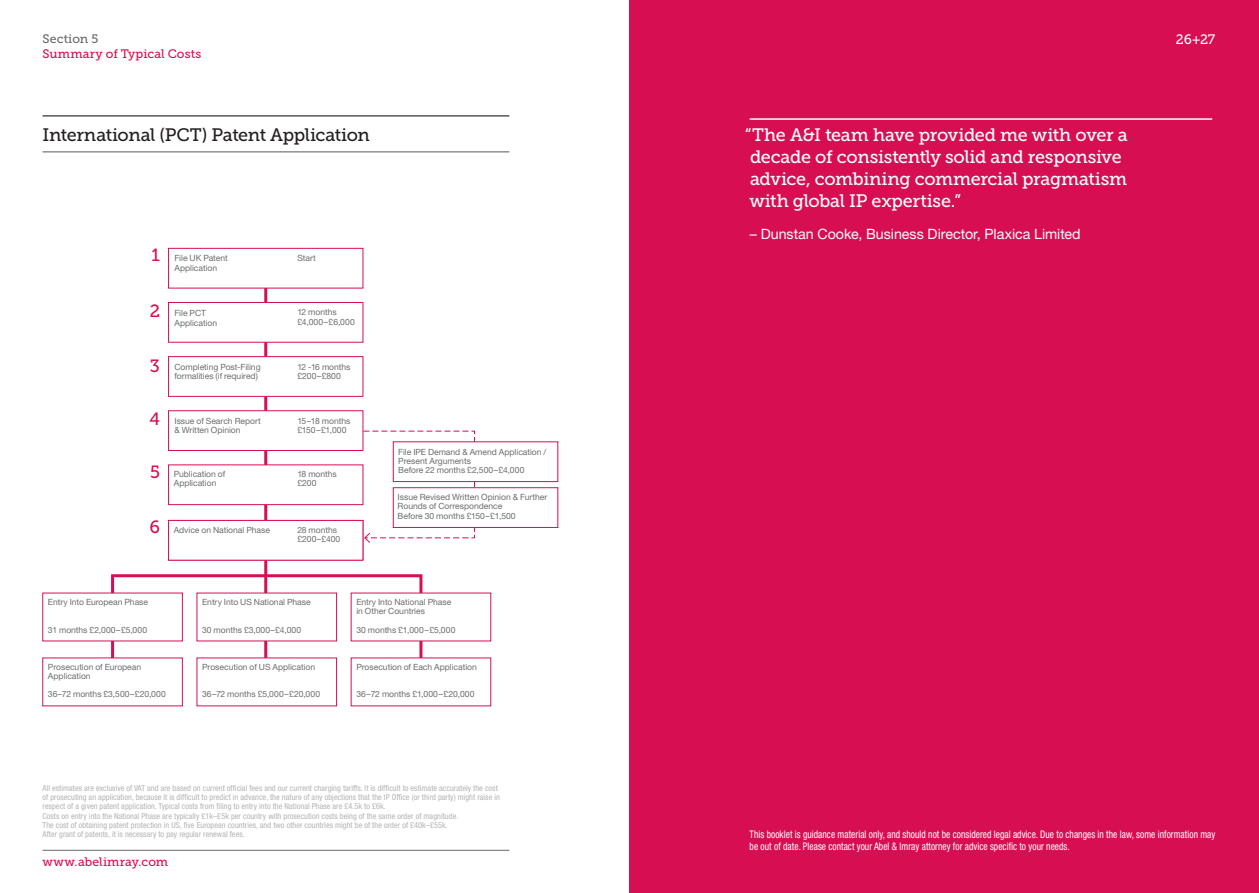
<style>
.page{position:relative;width:1259px;height:893px;background:#fff}
.page>*{position:absolute;margin:0;border:0;box-sizing:border-box;transform-origin:0 0}
.t1{font:18px/22px "Museo Slab 500";letter-spacing:-.02em;color:#fff}
.t2{font:18px "Museo Slab 500";letter-spacing:-.025em;color:#231f20}
.t3{font:17.7px "Museo Slab 500";color:#d70f52}
.t4{font:14.25px "Helvetica Neue";color:#fff}
.t5{font:13.65px "Museo Slab 500";color:#fff}
.t6{font:12.3px "Museo Slab 500";letter-spacing:.01em;color:#d70f52}
.t7{font:12.3px "Museo Slab 500";letter-spacing:.01em;color:#696768}
.t8{font:condensed 10.5px/12px "Helvetica Neue";letter-spacing:.005em;color:#fff;scale:.9 1}
.t9{font:9.3px "Calibri";letter-spacing:-.005em;color:#6c6d70}
.t10{font:8.55px/9.3px "Helvetica Neue";letter-spacing:-.005em;color:#6c6d70}
.t11{font:condensed 8.25px/9.3px "Helvetica Neue";letter-spacing:.005em;color:#b4b4b4}
</style>
<div class="page">
<hr style="left:43px;top:850px;width:466px;height:1px;background:#696768">
<div style="left:629px;top:0;width:630px;height:893px;background:#d70f52"></div>
<hr style="left:43px;top:115px;width:466px;height:2px;background:#57585a">
<hr style="left:43px;top:152px;width:466px;height:1px;background:#57585a">
<hr style="left:749px;top:118px;width:463px;height:2px;background:#fff">
<hr style="left:264px;top:268px;width:3px;height:425px;background:#d70f52">
<svg style="left:168px;top:356px;width:195px;height:41px"></svg>
<svg style="left:168px;top:302px;width:195px;height:41px"></svg>
<svg style="left:168px;top:248px;width:195px;height:41px"></svg>
<div style="left:111px;top:574px;width:311px;height:114px;border:3px solid #d70f52"></div>
<svg style="left:42px;top:592px;width:141px;height:50px"></svg>
<svg style="left:42px;top:657px;width:141px;height:49px"></svg>
<svg style="left:196px;top:592px;width:141px;height:50px"></svg>
<svg style="left:196px;top:657px;width:141px;height:49px"></svg>
<svg style="left:350px;top:592px;width:141px;height:50px"></svg>
<svg style="left:350px;top:657px;width:141px;height:49px"></svg>
<svg style="left:168px;top:410px;width:390px;height:151px"></svg>
<p class="t7" style="left:43px;top:32px;width:57px">Section 5</p>
<p class="t6" style="left:43px;top:47px;width:160px">Summary of Typical Costs</p>
<p class="t2" style="left:43px;top:125px;width:329px">International (PCT) Patent Application</p>
<p class="t3" style="left:152px;top:245px;width:10px">1</p>
<p class="t3" style="left:150px;top:301px;width:12px">2</p>
<p class="t3" style="left:150px;top:356px;width:12px">3</p>
<p class="t3" style="left:149px;top:409px;width:12px">4</p>
<p class="t3" style="left:150px;top:462px;width:11px">5</p>
<p class="t3" style="left:149px;top:517px;width:12px">6</p>
<p class="t10" style="left:297px;top:253px;width:20px">Start</p>
<p class="t10" style="left:174px;top:253px;width:55px">File UK Patent</p>
<p class="t10" style="left:174px;top:263px;width:44px">Application</p>
<p class="t10" style="left:174px;top:309px;width:44px">File PCT<br>Application</p>
<p class="t10" style="left:174px;top:362px;width:88px">Completing Post-Filing</p>
<p class="t10" style="left:174px;top:371px;width:85px">formalities (if required)</p>
<p class="t10" style="left:174px;top:416px;width:88px">Issue of Search Report</p>
<p class="t10" style="left:174px;top:425px;width:68px">&amp; Written Opinion</p>
<p class="t10" style="left:174px;top:469px;width:53px">Publication of<br>Application</p>
<p class="t9" style="left:174px;top:523px;width:32px">Request</p>
<p class="t10" style="left:297px;top:307px;width:41px">12 months</p>
<p class="t10" style="left:297px;top:317px;width:59px">£4,000–£6,000</p>
<p class="t10" style="left:297px;top:362px;width:55px">12 -16 months</p>
<p class="t10" style="left:297px;top:371px;width:45px">£200–£800</p>
<p class="t10" style="left:297px;top:416px;width:55px">15–18 months</p>
<p class="t10" style="left:297px;top:425px;width:51px">£150–£1,000</p>
<p class="t10" style="left:297px;top:469px;width:41px">18 months</p>
<p class="t10" style="left:297px;top:479px;width:21px">£200</p>
<p class="t9" style="left:297px;top:523px;width:41px">24 months</p>
<p class="t9" style="left:297px;top:533px;width:20px">£450</p>
<p class="t10" style="left:174px;top:525px;width:98px">Advice on National Phase</p>
<p class="t10" style="left:297px;top:525px;width:41px">28 months</p>
<p class="t10" style="left:297px;top:534px;width:45px">£200–£400</p>
<p class="t10" style="left:398px;top:447px;width:150px">File IPE Demand &amp; Amend Application /</p>
<p class="t10" style="left:398px;top:456px;width:74px">Present Arguments</p>
<p class="t10" style="left:398px;top:465px;width:128px">Before 22 months £2,500–£4,000</p>
<p class="t10" style="left:398px;top:492px;width:151px">Issue Revised Written Opinion &amp; Further<br>Rounds of Correspondence</p>
<p class="t10" style="left:398px;top:511px;width:119px">Before 30 months £150–£1,500</p>
<p class="t10" style="left:48px;top:597px;width:102px">Entry Into European Phase</p>
<p class="t10" style="left:48px;top:625px;width:101px">31 months £2,000–£5,000</p>
<p class="t10" style="left:48px;top:662px;width:95px">Prosecution of European<br>Application</p>
<p class="t10" style="left:48px;top:690px;width:119px">36–72 months £3,500–£20,000</p>
<p class="t10" style="left:202px;top:597px;width:110px">Entry Into US National Phase</p>
<p class="t10" style="left:202px;top:625px;width:101px">30 months £3,000–£4,000</p>
<p class="t10" style="left:202px;top:662px;width:115px">Prosecution of US Application</p>
<p class="t10" style="left:202px;top:690px;width:119px">36–72 months £5,000–£20,000</p>
<p class="t10" style="left:356px;top:597px;width:96px">Entry Into National Phase in Other Countries</p>
<p class="t10" style="left:356px;top:625px;width:101px">30 months £1,000–£5,000</p>
<p class="t10" style="left:356px;top:662px;width:122px">Prosecution of Each Application</p>
<p class="t10" style="left:356px;top:690px;width:120px">36–72 months £1,000–£20,000</p>
<p class="t11" style="left:43px;top:783px;width:459px">All estimates are exclusive of VAT and are based on current official fees and our current charging tariffs. It is difficult to estimate accurately the cost of prosecuting an application, because it is difficult to predict in advance, the nature of any objections that the IP Office (or third party) might raise in respect of a given patent application. Typical costs from filing to entry into the National Phase are £4.5k to £6k.<br>Costs on entry into the National Phase are typically £1k–£5k per country with prosecution costs being of the same order of magnitude.<br>The cost of obtaining patent protection in US, five European countries, and two other countries might be of the order of £40k–£55k.<br>After grant of patents, it is necessary to pay regular renewal fees.</p>
<p class="t6" style="left:43px;top:854px;width:127px">www.abelimray.com</p>
<p class="t1" style="left:745px;top:124px;width:384px">“The A&amp;I team have provided me with over a decade of consistently solid and responsive advice, combining commercial pragmatism with global IP expertise.”</p>
<p class="t4" style="left:750px;top:225px;width:332px">– Dunstan Cooke, Business Director, Plaxica Limited</p>
<p class="t5" style="left:1175px;top:31px;width:41px">26+27</p>
<p class="t8" style="left:749px;top:829px;width:519px">This booklet is guidance material only, and should not be considered legal advice. Due to changes in the law, some information may be out of date. Please contact your Abel &amp; Imray attorney for advice specific to your needs.</p>
</div>
